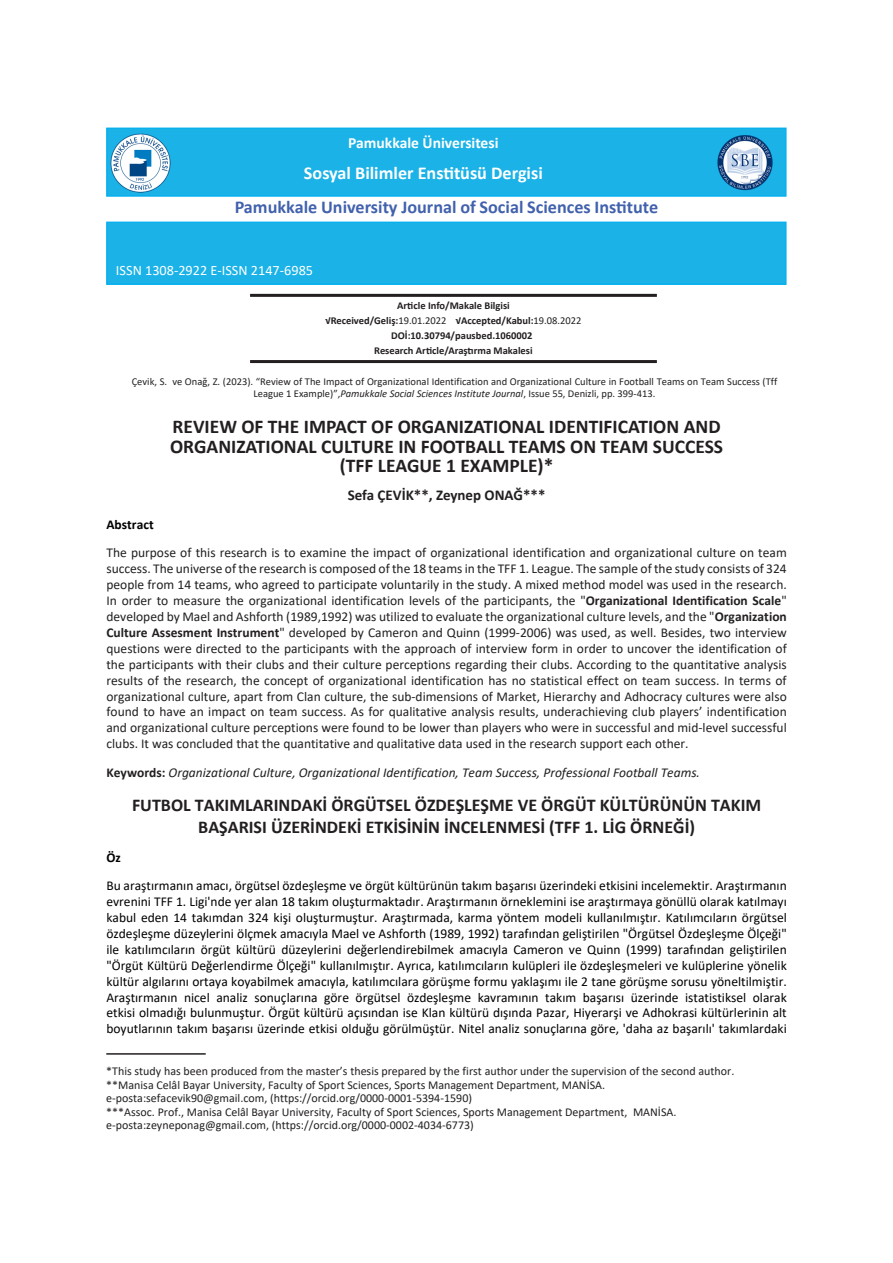
<style>
.page{position:relative;width:893px;height:1263px;background:#fff}
.page>*{position:absolute;margin:0;border:0;box-sizing:border-box;transform-origin:0 0}
.t1{font:700 19.5px/19.5px "Calibri";color:#231f20;text-align:center}
.t2{font:700 18.15px "Calibri";color:#4161ad}
.t3{font:700 18.15px "Calibri";color:#fff}
.t4{font:700 18px/21.6px "Calibri";color:#231f20;text-align:center}
.t5{font:700 15.6px "Calibri";color:#fff}
.t6{font:700 15px "Calibri";color:#231f20}
.t7{font:14.25px "Calibri";color:#fff}
.t8{font:13.5px/15.9px "Calibri";color:#231f20;text-align:justify}
.t9{font:13.5px/15.9px "Calibri";color:#000;text-align:justify}
.t10{font:italic 13.5px "Calibri";color:#231f20}
.t11{font:700 13.5px "Calibri";color:#000}
.t12{font:12px/13.5px "Calibri";color:#231f20}
.t13{font:10.5px/12px "Calibri";color:#231f20;text-align:center}
.t14{font:700 10.5px "Calibri";color:#231f20}
.s1{font-weight:400}
.s2{font-style:italic}
.s3{font-weight:700}
.s4{font-weight:700;font-style:normal}
</style>
<div class="page">
<hr style="left:250px;top:294px;width:407px;height:3px;background:#231f20">
<hr style="left:250px;top:360px;width:407px;height:3px;background:#231f20">
<div style="left:106px;top:222px;width:680px;height:63px;background:#1ab2e7;border:1px solid #00aeef"></div>
<div style="left:106px;top:128px;width:680px;height:69px;background:#1ab2e7;border:1px solid #00aeef"></div>
<img style="left:717px;top:135px;width:56px;height:56px">
<img style="left:110px;top:133px;width:60px;height:59px">
<hr style="left:106px;top:1053px;width:100px;height:2px;background:#231f20">
<p class="t5" style="left:348px;top:131px;width:152px">Pamukkale Üniversitesi</p>
<h2 class="t3" style="left:304px;top:160px;width:240px">Sosyal Bilimler Enstitüsü Dergisi</h2>
<h2 class="t2" style="left:235px;top:194px;width:425px">Pamukkale University Journal of Social Sciences Institute</h2>
<p class="t7" style="left:116px;top:260px;width:199px">ISSN 1308-2922 E-ISSN 2147-6985</p>
<p class="t14" style="left:397px;top:298px;width:114px">Article Info/Makale Bilgisi</p>
<p class="t14" style="left:325px;top:313px;width:258px">√Received/Geliş:<span class="s1">19.01.2022</span> √Accepted/Kabul:<span class="s1">19.08.2022</span></p>
<p class="t14" style="left:391px;top:328px;width:143px">DOİ:10.30794/pausbed.1060002</p>
<p class="t14" style="left:374px;top:343px;width:160px">Research Article/Araştırma Makalesi</p>
<p class="t13" style="left:132px;top:375px;width:647px">Çevik, S. ve Onağ, Z. (2023). “Review of The Impact of Organizational Identification and Organizational Culture in Football Teams on Team Success (Tff<br>League 1 Example)”,<span class="s2">Pamukkale Social Sciences Institute Journal</span>, Issue 55, Denizli, pp. 399-413.</p>
<h1 class="t1" style="left:170px;top:417px;width:555px">REVIEW OF THE IMPACT OF ORGANIZATIONAL IDENTIFICATION AND<br>ORGANIZATIONAL CULTURE IN FOOTBALL TEAMS ON TEAM SUCCESS (TFF LEAGUE 1 EXAMPLE)*</h1>
<p class="t6" style="left:348px;top:484px;width:199px">Sefa ÇEVİK**, Zeynep ONAĞ***</p>
<p class="t11" style="left:106px;top:515px;width:49px">Abstract</p>
<p class="t8" style="left:106px;top:545px;width:682px">The purpose of this research is to examine the impact of organizational identification and organizational culture on team success. The universe of the research is composed of the 18 teams in the TFF 1. League. The sample of the study consists of 324 people from 14 teams, who agreed to participate voluntarily in the study. A mixed method model was used in the research.<br>In order to measure the organizational identification levels of the participants, the "<span class="s3">Organizational Identification Scale</span>" developed by Mael and Ashforth (1989,1992) was utilized to evaluate the organizational culture levels, and the "<span class="s3">Organization Culture Assesment Instrument</span>" developed by Cameron and Quinn (1999-2006) was used, as well. Besides, two interview questions were directed to the participants with the approach of interview form in order to uncover the identification of the participants with their clubs and their culture perceptions regarding their clubs. According to the quantitative analysis results of the research, the concept of organizational identification has no statistical effect on team success. In terms of organizational culture, apart from Clan culture, the sub-dimensions of Market, Hierarchy and Adhocracy cultures were also found to have an impact on team success. As for qualitative analysis results, underachieving club players’ indentification and organizational culture perceptions were found to be lower than players who were in successful and mid-level successful clubs. It was concluded that the quantitative and qualitative data used in the research support each other.</p>
<p class="t10" style="left:106px;top:763px;width:595px"><span class="s4">Keywords:</span> Organizational Culture, Organizational Identification, Team Success, Professional Football Teams.</p>
<h3 class="t4" style="left:132px;top:794px;width:631px">FUTBOL TAKIMLARINDAKİ ÖRGÜTSEL ÖZDEŞLEŞME VE ÖRGÜT KÜLTÜRÜNÜN TAKIM<br>BAŞARISI ÜZERİNDEKİ ETKİSİNİN İNCELENMESİ (TFF 1. LİG ÖRNEĞİ)</h3>
<p class="t11" style="left:106px;top:847px;width:16px">Öz</p>
<p class="t9" style="left:106px;top:877px;width:682px">Bu araştırmanın amacı, örgütsel özdeşleşme ve örgüt kültürünün takım başarısı üzerindeki etkisini incelemektir. Araştırmanın evrenini TFF 1. Ligi'nde yer alan 18 takım oluşturmaktadır. Araştırmanın örneklemini ise araştırmaya gönüllü olarak katılmayı kabul eden 14 takımdan 324 kişi oluşturmuştur. Araştırmada, karma yöntem modeli kullanılmıştır. Katılımcıların örgütsel özdeşleşme düzeylerini ölçmek amacıyla Mael ve Ashforth (1989, 1992) tarafından geliştirilen "Örgütsel Özdeşleşme Ölçeği" ile katılımcıların örgüt kültürü düzeylerini değerlendirebilmek amacıyla Cameron ve Quinn (1999) tarafından geliştirilen "Örgüt Kültürü Değerlendirme Ölçeği" kullanılmıştır. Ayrıca, katılımcıların kulüpleri ile özdeşleşmeleri ve kulüplerine yönelik kültür algılarını ortaya koyabilmek amacıyla, katılımcılara görüşme formu yaklaşımı ile 2 tane görüşme sorusu yöneltilmiştir.<br>Araştırmanın nicel analiz sonuçlarına göre örgütsel özdeşleşme kavramının takım başarısı üzerinde istatistiksel olarak etkisi olmadığı bulunmuştur. Örgüt kültürü açısından ise Klan kültürü dışında Pazar, Hiyerarşi ve Adhokrasi kültürlerinin alt boyutlarının takım başarısı üzerinde etkisi olduğu görülmüştür. Nitel analiz sonuçlarına göre, 'daha az başarılı' takımlardaki</p>
<p class="t12" style="left:106px;top:1064px;width:630px">*This study has been produced from the master’s thesis prepared by the first author under the supervision of the second author. **Manisa Celâl Bayar University, Faculty of Sport Sciences, Sports Management Department, MANİSA. e-posta:sefacevik90@gmail.com, (https://orcid.org/0000-0001-5394-1590)<br>***Assoc. Prof., Manisa Celâl Bayar University, Faculty of Sport Sciences, Sports Management Department, MANİSA. e-posta:zeyneponag@gmail.com, (https://orcid.org/0000-0002-4034-6773)</p>
</div>
